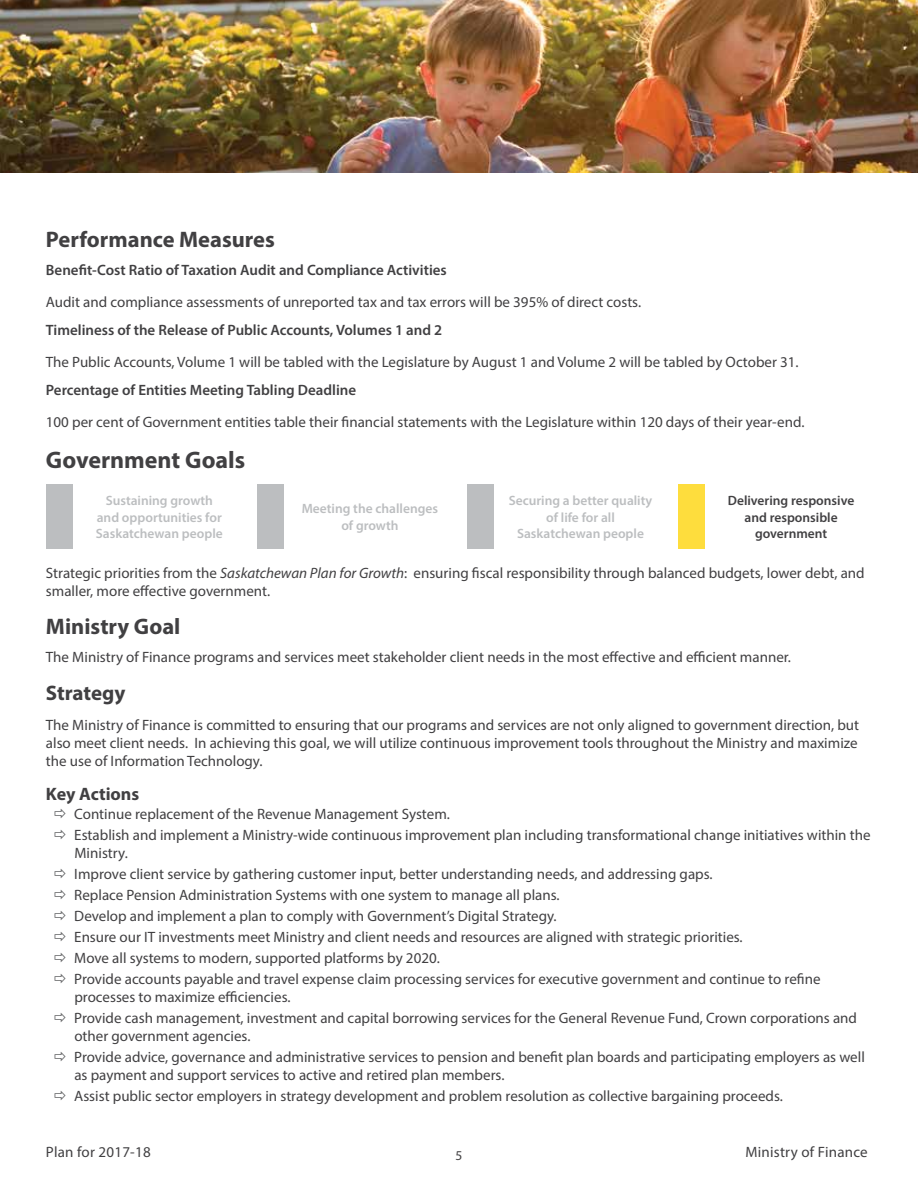
<style>
.page{position:relative;width:918px;height:1188px;background:#fff}
.page>*{position:absolute;margin:0;border:0;box-sizing:border-box;transform-origin:0 0}
.t1{font:700 24px "Myriad Pro";color:#414042}
.t2{font:700 22.5px "Myriad Pro";color:#414042}
.t3{font:700 21px "Myriad Pro";letter-spacing:-.005em;color:#414042}
.t4{font:700 18px "Myriad Pro";color:#414042}
.t5{font:15px/21px "Myriad Pro";color:#414042}
.t6{font:600 15px "Myriad Pro";color:#414042}
.t7{font:600 13.5px/16.5px "Myriad Pro";color:#bcbec0;text-align:center}
.t8{font:600 13.5px/16.5px "Myriad Pro";color:#414042;text-align:center}
.t9{font:13.5px "Myriad Pro";color:#414042}
.s1{font-style:italic}
</style>
<div class="page">
<div style="left:46px;top:484px;width:27px;height:65px;background:#bcbec0"></div>
<div style="left:257px;top:484px;width:27px;height:65px;background:#bcbec0"></div>
<div style="left:467px;top:484px;width:27px;height:65px;background:#bcbec0"></div>
<div style="left:678px;top:484px;width:27px;height:65px;background:#fedd3d"></div>
<img style="left:0;top:0;width:918px;height:173px">
<h2 class="t2" style="left:46px;top:225px;width:231px">Performance Measures</h2>
<p class="t6" style="left:46px;top:260px;width:402px">Benefit-Cost Ratio of Taxation Audit and Compliance Activities</p>
<p class="t5" style="left:46px;top:291px;width:597px">Audit and compliance assessments of unreported tax and tax errors will be 395% of direct costs.</p>
<p class="t6" style="left:46px;top:320px;width:398px">Timeliness of the Release of Public Accounts, Volumes 1 and 2</p>
<p class="t5" style="left:46px;top:351px;width:754px">The Public Accounts, Volume 1 will be tabled with the Legislature by August 1 and Volume 2 will be tabled by October 31.</p>
<p class="t6" style="left:46px;top:380px;width:312px">Percentage of Entities Meeting Tabling Deadline</p>
<p class="t5" style="left:46px;top:411px;width:760px">100 per cent of Government entities table their financial statements with the Legislature within 120 days of their year-end.</p>
<h1 class="t1" style="left:46px;top:444px;width:201px">Government Goals</h1>
<p class="t7" style="left:302px;top:500px;width:138px">Meeting the challenges of growth</p>
<p class="t7" style="left:96px;top:492px;width:128px">Sustaining growth and opportunities for<br>Saskatchewan people</p>
<p class="t7" style="left:509px;top:492px;width:145px">Securing a better quality of life for all<br>Saskatchewan people</p>
<p class="t8" style="left:728px;top:492px;width:128px">Delivering responsive and responsible government</p>
<p class="t5" style="left:46px;top:564px;width:820px;line-height:18px">Strategic priorities from the <span class="s1">Saskatchewan Plan for Growth</span>: ensuring fiscal responsibility through balanced budgets, lower debt, and smaller, more effective government.</p>
<h2 class="t2" style="left:46px;top:611px;width:136px">Ministry Goal</h2>
<p class="t5" style="left:46px;top:647px;width:747px">The Ministry of Finance programs and services meet stakeholder client needs in the most effective and efficient manner.</p>
<h3 class="t3" style="left:46px;top:679px;width:81px">Strategy</h3>
<p class="t5" style="left:46px;top:716px;width:815px;line-height:18px;text-align:justify">The Ministry of Finance is committed to ensuring that our programs and services are not only aligned to government direction, but also meet client needs. In achieving this goal, we will utilize continuous improvement tools throughout the Ministry and maximize the use of Information Technology.</p>
<p class="t4" style="left:46px;top:782px;width:95px">Key Actions</p>
<p class="t5" style="left:74px;top:803px;width:798px">Continue replacement of the Revenue Management System.<br>Establish and implement a Ministry-wide continuous improvement plan including transformational change initiatives within the</p>
<p class="t5" style="left:74px;top:842px;width:748px">Ministry.<br>Improve client service by gathering customer input, better understanding needs, and addressing gaps.<br>Replace Pension Administration Systems with one system to manage all plans.<br>Develop and implement a plan to comply with Government’s Digital Strategy.<br>Ensure our IT investments meet Ministry and client needs and resources are aligned with strategic priorities.<br>Move all systems to modern, supported platforms by 2020.<br>Provide accounts payable and travel expense claim processing services for executive government and continue to refine</p>
<p class="t5" style="left:74px;top:986px;width:784px">processes to maximize efficiencies.<br>Provide cash management, investment and capital borrowing services for the General Revenue Fund, Crown corporations and</p>
<p class="t5" style="left:74px;top:1025px;width:792px">other government agencies.<br>Provide advice, governance and administrative services to pension and benefit plan boards and participating employers as well</p>
<p class="t5" style="left:74px;top:1064px;width:710px">as payment and support services to active and retired plan members.<br>Assist public sector employers in strategy development and problem resolution as collective bargaining proceeds.</p>
<p class="t5" style="left:46px;top:1141px;width:106px">Plan for 2017-18</p>
<p class="t9" style="left:456px;top:1147px;width:8px">5</p>
<p class="t5" style="left:745px;top:1141px;width:124px">Ministry of Finance</p>
</div>
